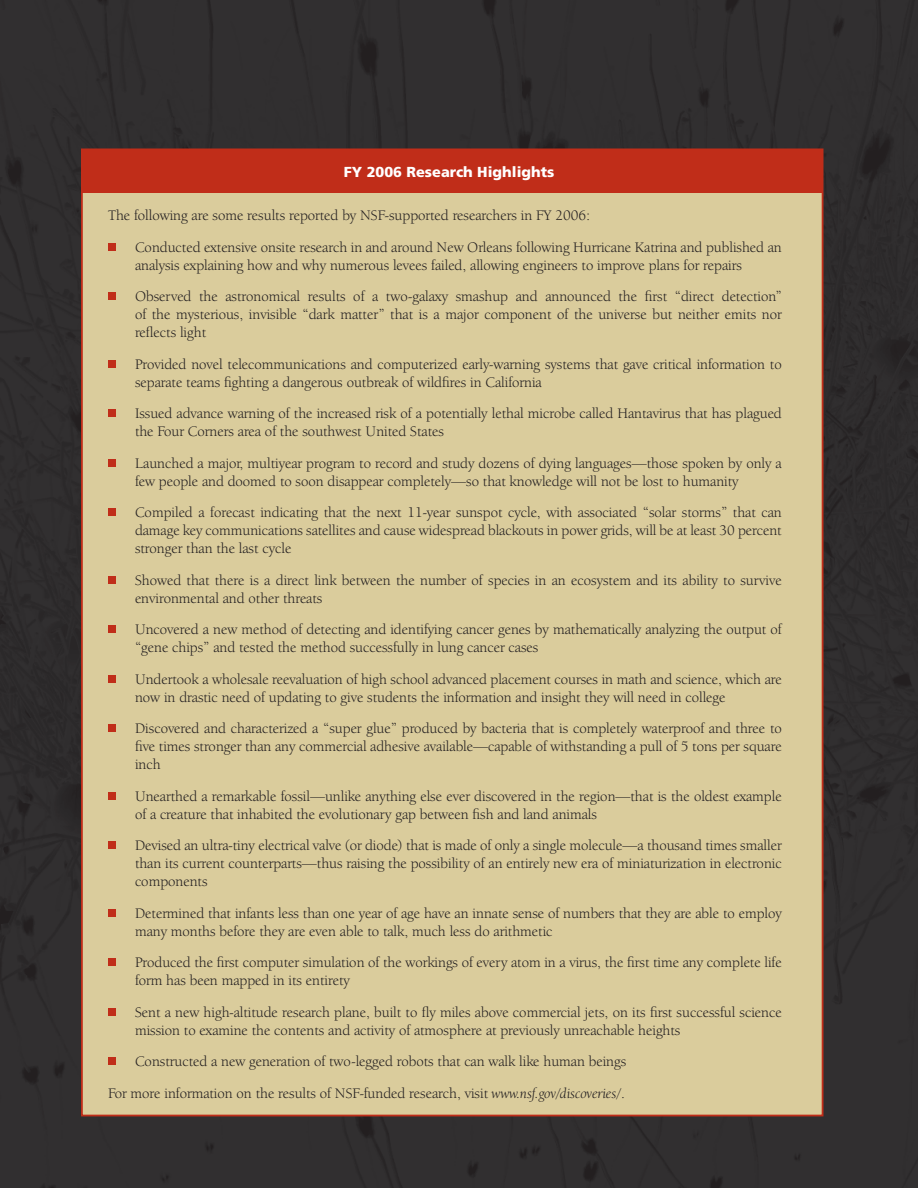
<style>
.page{position:relative;width:918px;height:1188px;background:#312f30}
.page>*{position:absolute;margin:0;border:0;box-sizing:border-box;transform-origin:0 0}
.INDENT{font:15px/18px "Berkeley Oldstyle IT Cby BT";color:#231f20}
.BODY{font:15px "Berkeley Oldstyle IT Cby BT";color:#231f20}
.TABLE_TITLE{font:900 14.4px "Frutiger";color:#fff}
.s1{font-style:italic}
</style>
<div class="page">
<div style="left:82px;top:149px;width:741px;height:967px;background:#dacc9c"></div>
<div style="left:108px;top:243px;width:8px;height:7px;background:#c02d19"></div>
<div style="left:108px;top:292px;width:8px;height:8px;background:#c02d19"></div>
<div style="left:108px;top:360px;width:8px;height:7px;background:#c02d19"></div>
<div style="left:108px;top:409px;width:8px;height:8px;background:#c02d19"></div>
<div style="left:108px;top:459px;width:8px;height:7px;background:#c02d19"></div>
<div style="left:108px;top:508px;width:8px;height:8px;background:#c02d19"></div>
<div style="left:108px;top:576px;width:8px;height:7px;background:#c02d19"></div>
<div style="left:108px;top:625px;width:8px;height:8px;background:#c02d19"></div>
<div style="left:108px;top:675px;width:8px;height:7px;background:#c02d19"></div>
<div style="left:108px;top:724px;width:8px;height:8px;background:#c02d19"></div>
<div style="left:108px;top:792px;width:8px;height:7px;background:#c02d19"></div>
<div style="left:108px;top:841px;width:8px;height:8px;background:#c02d19"></div>
<div style="left:108px;top:909px;width:8px;height:7px;background:#c02d19"></div>
<div style="left:108px;top:958px;width:8px;height:8px;background:#c02d19"></div>
<div style="left:108px;top:1008px;width:8px;height:7px;background:#c02d19"></div>
<div style="left:108px;top:1057px;width:8px;height:8px;background:#c02d19"></div>
<div style="left:82px;top:150px;width:740px;height:43px;background:#c02d19"></div>
<p class="TABLE_TITLE" style="left:344px;top:163px;width:212px">FY 2006 Research Highlights</p>
<p class="BODY" style="left:108px;top:207px;width:484px">The following are some results reported by NSF-supported researchers in FY 2006:</p>
<p class="INDENT" style="left:135px;top:238px;width:648px">Conducted extensive onsite research in and around New Orleans following Hurricane Katrina and published an analysis explaining how and why numerous levees failed, allowing engineers to improve plans for repairs</p>
<p class="INDENT" style="left:135px;top:287px;width:648px;text-align:justify">Observed the astronomical results of a two-galaxy smashup and announced the first “direct detection” of the mysterious, invisible “dark matter” that is a major component of the universe but neither emits nor reflects light</p>
<p class="INDENT" style="left:135px;top:355px;width:648px">Provided novel telecommunications and computerized early-warning systems that gave critical information to separate teams fighting a dangerous outbreak of wildfires in California</p>
<p class="INDENT" style="left:135px;top:404px;width:648px">Issued advance warning of the increased risk of a potentially lethal microbe called Hantavirus that has plagued the Four Corners area of the southwest United States</p>
<p class="INDENT" style="left:135px;top:454px;width:648px">Launched a major, multiyear program to record and study dozens of dying languages—those spoken by only a few people and doomed to soon disappear completely—so that knowledge will not be lost to humanity</p>
<p class="INDENT" style="left:135px;top:503px;width:648px;text-align:justify">Compiled a forecast indicating that the next 11-year sunspot cycle, with associated “solar storms” that can damage key communications satellites and cause widespread blackouts in power grids, will be at least 30 percent stronger than the last cycle</p>
<p class="INDENT" style="left:135px;top:571px;width:648px">Showed that there is a direct link between the number of species in an ecosystem and its ability to survive environmental and other threats</p>
<p class="INDENT" style="left:135px;top:620px;width:648px">Uncovered a new method of detecting and identifying cancer genes by mathematically analyzing the output of “gene chips” and tested the method successfully in lung cancer cases</p>
<p class="INDENT" style="left:135px;top:670px;width:648px">Undertook a wholesale reevaluation of high school advanced placement courses in math and science, which are now in drastic need of updating to give students the information and insight they will need in college</p>
<p class="INDENT" style="left:135px;top:719px;width:648px;text-align:justify">Discovered and characterized a “super glue” produced by bacteria that is completely waterproof and three to five times stronger than any commercial adhesive available—capable of withstanding a pull of 5 tons per square inch</p>
<p class="INDENT" style="left:135px;top:787px;width:648px">Unearthed a remarkable fossil—unlike anything else ever discovered in the region—that is the oldest example of a creature that inhabited the evolutionary gap between fish and land animals</p>
<p class="INDENT" style="left:135px;top:836px;width:648px;text-align:justify">Devised an ultra-tiny electrical valve (or diode) that is made of only a single molecule—a thousand times smaller than its current counterparts—thus raising the possibility of an entirely new era of miniaturization in electronic components</p>
<p class="INDENT" style="left:135px;top:904px;width:648px">Determined that infants less than one year of age have an innate sense of numbers that they are able to employ many months before they are even able to talk, much less do arithmetic</p>
<p class="INDENT" style="left:135px;top:953px;width:648px">Produced the first computer simulation of the workings of every atom in a virus, the first time any complete life form has been mapped in its entirety</p>
<p class="INDENT" style="left:135px;top:1003px;width:648px">Sent a new high-altitude research plane, built to fly miles above commercial jets, on its first successful science mission to examine the contents and activity of atmosphere at previously unreachable heights</p>
<p class="INDENT" style="left:135px;top:1052px;width:493px">Constructed a new generation of two-legged robots that can walk like human beings</p>
<p class="BODY" style="left:108px;top:1084px;width:519px">For more information on the results of NSF-funded research, visit <span class="s1">www.nsf.gov/discoveries</span>/.</p>
</div>
